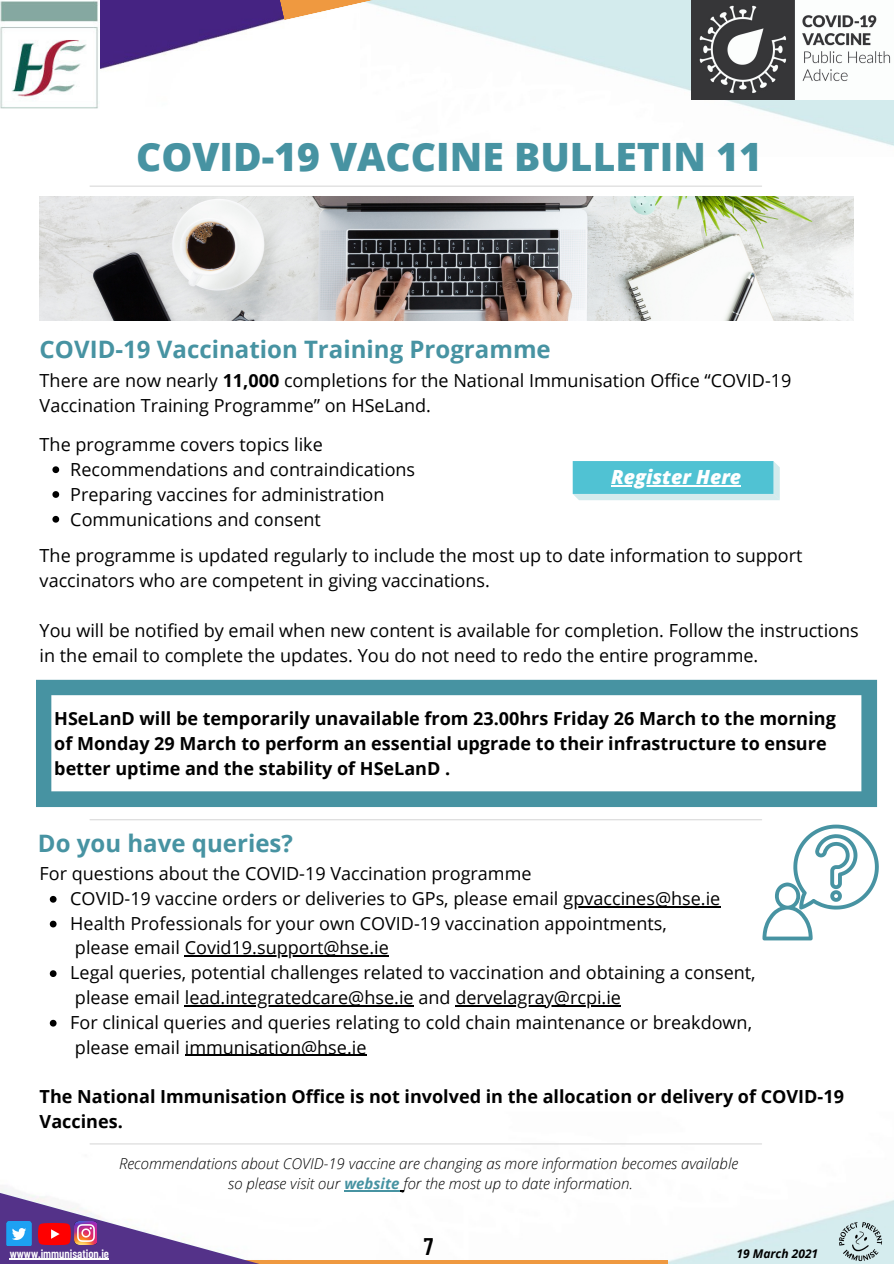
<style>
.page{position:relative;width:894px;height:1264px;background:#fff}
.page>*{position:absolute;margin:0;border:0;box-sizing:border-box;transform-origin:0 0}
.t1{font:800 39px "Open Sans";color:#4793a2}
.t2{font:700 24px "Open Sans";color:#4793a2}
.t3{font:600 24px "Barlow Condensed";color:#000}
.t4{font:italic 800 19.5px "Open Sans";color:#fff}
.t5{font:18px/24.8px "Open Sans";color:#000}
.t6{font:700 18px/24.8px "Open Sans";color:#000}
.t7{font:italic 300 15px "Open Sans";color:#000}
.t8{font:600 12px "Barlow Condensed";color:#fff}
.t9{font:italic 700 12px "Open Sans";color:#000}
.s1{font-weight:700}
.s2{font-weight:700;color:#4793a2}
</style>
<div class="page">
<img style="left:399px;top:0;width:494px;height:146px">
<img style="left:0;top:1143px;width:893px;height:120px">
<img style="left:690px;top:0;width:203px;height:99px">
<img style="left:100px;top:0;width:182px;height:69px">
<hr style="left:90px;top:185px;width:671px;height:2px;background:#d9d9d9">
<img style="left:0;top:1px;width:98px;height:108px">
<svg style="left:359px;top:1259px;width:308px;height:4px"></svg>
<img style="left:0;top:1192px;width:359px;height:71px">
<svg style="left:38px;top:1222px;width:33px;height:23px"></svg>
<img style="left:74px;top:1221px;width:23px;height:23px">
<img style="left:838px;top:1221px;width:44px;height:40px">
<svg style="left:258px;top:0;width:141px;height:20px"></svg>
<img style="left:3px;top:1221px;width:32px;height:24px">
<svg style="left:52px;top:466px;width:7px;height:7px"></svg>
<svg style="left:52px;top:491px;width:7px;height:7px"></svg>
<svg style="left:52px;top:516px;width:7px;height:6px"></svg>
<svg style="left:572px;top:461px;width:207px;height:39px;background:#6bcad8"></svg>
<hr style="left:90px;top:819px;width:671px;height:1px;background:#d9d9d9">
<svg style="left:50px;top:895px;width:7px;height:7px"></svg>
<hr style="left:563px;top:906px;width:157px;height:1px;background:#000">
<svg style="left:50px;top:920px;width:7px;height:7px"></svg>
<hr style="left:185px;top:955px;width:204px;height:1px;background:#000">
<svg style="left:50px;top:970px;width:7px;height:7px"></svg>
<hr style="left:185px;top:1005px;width:229px;height:1px;background:#000">
<hr style="left:455px;top:1005px;width:166px;height:1px;background:#000">
<svg style="left:50px;top:1019px;width:7px;height:7px"></svg>
<hr style="left:185px;top:1054px;width:181px;height:1px;background:#000">
<svg style="left:762px;top:824px;width:116px;height:116px"></svg>
<hr style="left:90px;top:1143px;width:671px;height:1px;background:#d9d9d9">
<img style="left:40px;top:197px;width:813px;height:123px">
<svg style="left:36px;top:679px;width:840px;height:128px"></svg>
<hr style="left:10px;top:1258px;width:99px;height:1px;background:#fff">
<hr style="left:611px;top:485px;width:130px;height:1px;background:#fff">
<hr style="left:344px;top:1190px;width:55px;height:1px;background:#4793a2">
<p class="t1" style="left:136px;top:129px;width:627px">COVID-19 VACCINE BULLETIN 11</p>
<p class="t2" style="left:40px;top:332px;width:512px">COVID-19 Vaccination Training Programme</p>
<p class="t5" style="left:40px;top:368px;width:753px">There are now nearly <span class="s1">11,000</span> completions for the National Immunisation Office “COVID-19<br>Vaccination Training Programme” on HSeLand.</p>
<p class="t5" style="left:40px;top:432px;width:284px">The programme covers topics like</p>
<p class="t5" style="left:70px;top:457px;width:346px">Recommendations and contraindications</p>
<p class="t5" style="left:70px;top:481px;width:315px">Preparing vaccines for administration</p>
<p class="t5" style="left:70px;top:506px;width:252px">Communications and consent</p>
<p class="t4" style="left:611px;top:463px;width:131px">Register Here</p>
<p class="t5" style="left:40px;top:543px;width:764px">The programme is updated regularly to include the most up to date information to support vaccinators who are competent in giving vaccinations.</p>
<p class="t5" style="left:40px;top:617px;width:820px">You will be notified by email when new content is available for completion. Follow the instructions in the email to complete the updates. You do not need to redo the entire programme.</p>
<p class="t6" style="left:54px;top:706px;width:783px">HSeLanD will be temporarily unavailable from 23.00hrs Friday 26 March to the morning of Monday 29 March to perform an essential upgrade to their infrastructure to ensure better uptime and the stability of HSeLanD .</p>
<p class="t2" style="left:38px;top:826px;width:256px">Do you have queries?</p>
<p class="t5" style="left:40px;top:860px;width:493px">For questions about the COVID-19 Vaccination programme</p>
<p class="t5" style="left:70px;top:885px;width:651px">COVID-19 vaccine orders or deliveries to GPs, please email gpvaccines@hse.ie</p>
<p class="t5" style="left:70px;top:910px;width:597px">Health Professionals for your own COVID-19 vaccination appointments, please email Covid19.support@hse.ie</p>
<p class="t5" style="left:70px;top:959px;width:686px">Legal queries, potential challenges related to vaccination and obtaining a consent, please email lead.integratedcare@hse.ie and dervelagray@rcpi.ie</p>
<p class="t5" style="left:70px;top:1009px;width:683px">For clinical queries and queries relating to cold chain maintenance or breakdown, please email immunisation@hse.ie</p>
<p class="t6" style="left:40px;top:1083px;width:805px">The National Immunisation Office is not involved in the allocation or delivery of COVID-19<br>Vaccines.</p>
<p class="t7" style="left:119px;top:1152px;width:620px">Recommendations about COVID-19 vaccine are changing as more information becomes available</p>
<p class="t7" style="left:228px;top:1173px;width:406px">so please visit our <span class="s2">website</span> for the most up to date information.</p>
<p class="t8" style="left:10px;top:1245px;width:101px">wwww.immunisation.ie</p>
<p class="t3" style="left:423px;top:1231px;width:11px">7</p>
<p class="t9" style="left:736px;top:1245px;width:83px">19 March 2021</p>
</div>
